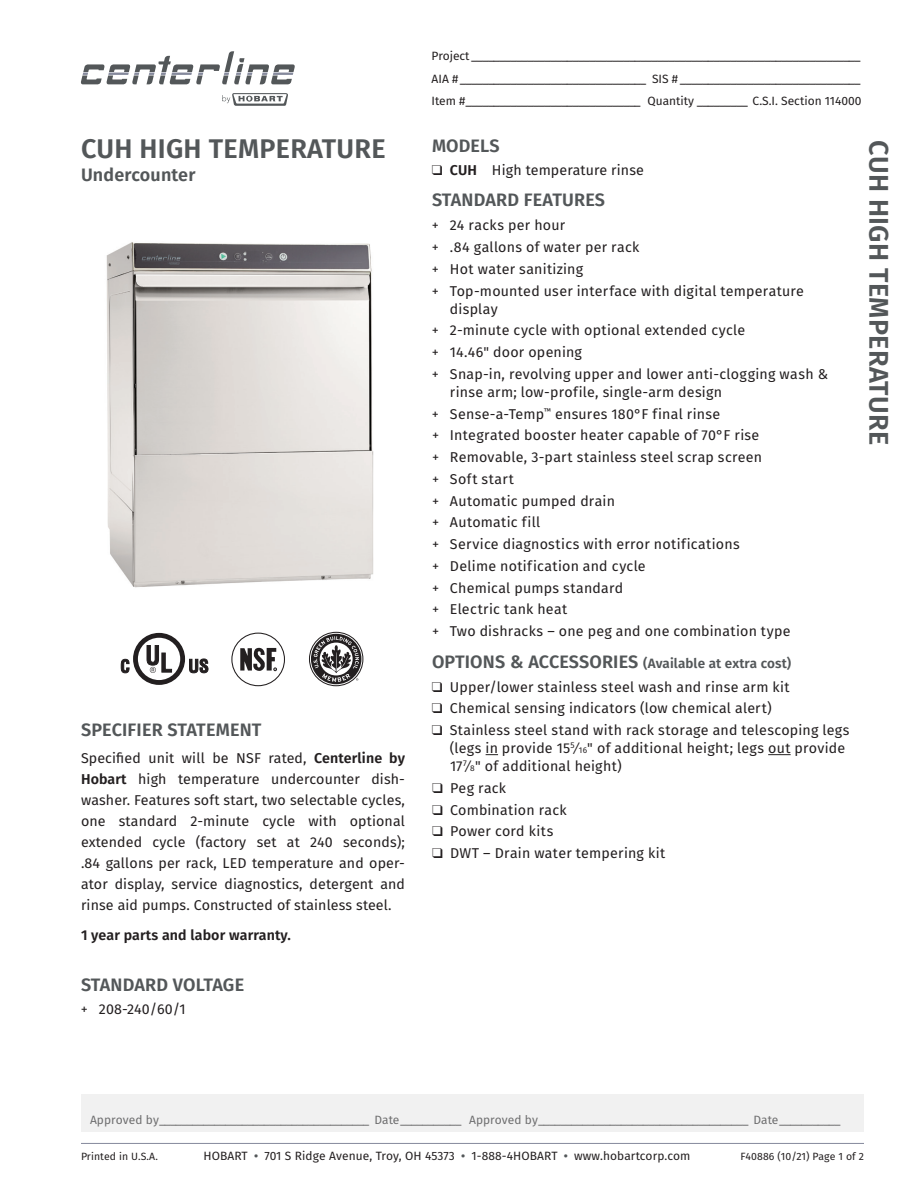
<style>
.page{position:relative;width:918px;height:1188px;background:#fff}
.page>*{position:absolute;margin:0;border:0;box-sizing:border-box;transform-origin:0 0}
.t1{font:600 27px "Fira Sans";letter-spacing:.01em;color:#535759}
.t2{font:600 18px "Fira Sans";letter-spacing:.01em;color:#535759}
.t3{font:14.25px/21.8px "Fira Sans";letter-spacing:.015em;color:#231f20}
.t4{font:600 14.25px "Fira Sans";letter-spacing:.01em;color:#231f20}
.t5{font:600 13.5px "Fira Sans";letter-spacing:.01em;color:#535759}
.t6{font:12px/22.5px "Fira Sans";color:#231f20;text-align:justify}
.t7{font:12px "Fira Sans";letter-spacing:.005em;color:#6e6e6f}
.t8{font:10.5px "Fira Sans";letter-spacing:.01em;color:#231f20}
.s1{font-weight:600}
.s2{font-style:inherit}
.s3{font-size:18px}
.s4{font-size:8.25px}
.s5{font-weight:600;color:#535759}
</style>
<div class="page">
<div style="left:81px;top:1094px;width:783px;height:38px;background:#f1f1f1"></div>
<hr style="left:81px;top:1143px;width:783px;height:1px;background:#85899c">
<svg style="left:222px;top:93px;width:66px;height:13px"></svg>
<svg style="left:81px;top:51px;width:214px;height:33px"></svg>
<svg style="left:486px;top:754px;width:12px;height:1px"></svg>
<svg style="left:768px;top:754px;width:23px;height:1px"></svg>
<div style="left:231px;top:633px;width:54px;height:53px;border:1px solid #231f20;border-radius:50%"></div>
<svg style="left:240px;top:647px;width:37px;height:24px"></svg>
<div style="left:133px;top:633px;width:52px;height:52px;border:5px solid #231f20;border-radius:50%"></div>
<svg style="left:146px;top:645px;width:26px;height:28px"></svg>
<svg style="left:121px;top:658px;width:9px;height:16px"></svg>
<svg style="left:189px;top:658px;width:20px;height:16px"></svg>
<svg style="left:309px;top:632px;width:54px;height:54px"></svg>
<img style="left:106px;top:242px;width:268px;height:346px">
<h1 class="t1" style="left:81px;top:127px;width:306px">CUH HIGH TEMPERATURE</h1>
<p class="t2" style="left:81px;top:160px;width:116px">Undercounter</p>
<p class="t2" style="left:81px;top:715px;width:182px">SPECIFIER STATEMENT</p>
<p class="t3" style="left:81px;top:747px;width:326px;line-height:21px;text-align:justify">Specified unit will be NSF rated, <span class="s1">Centerline by Hobart</span> high temperature undercounter dish&shy;washer. Features soft start, two selectable cycles, one standard 2-minute cycle with optional extended cycle (factory set at 240 seconds); .84 gallons per rack, LED temperature and oper&shy;ator display, service diagnostics, detergent and rinse aid pumps. Constructed of stainless steel.</p>
<p class="t4" style="left:81px;top:923px;width:211px">1 year parts and labor warranty.</p>
<p class="t2" style="left:81px;top:970px;width:165px">STANDARD VOLTAGE</p>
<p class="t3" style="left:81px;top:998px;width:106px"><span class="s2">+</span> 208-240/60/1</p>
<p class="t6" style="left:432px;top:45px;width:431px">Project _____________________________________________________________________ AIA # _________________________________ SIS # ________________________________ Item #_______________________________ Quantity _________ C.S.I. Section 114000</p>
<p class="t2" style="left:432px;top:131px;width:69px">MODELS</p>
<p class="t3" style="left:432px;top:159px;width:213px">❑ <span class="s1">CUH</span> High temperature rinse</p>
<p class="t2" style="left:432px;top:185px;width:175px">STANDARD FEATURES</p>
<p class="t3" style="left:432px;top:214px;width:374px"><span class="s2">+</span> 24 racks per hour<br><span class="s2">+</span> .84 gallons of water per rack<br><span class="s2">+</span> Hot water sanitizing<br><span class="s2">+</span> Top-mounted user interface with digital temperature</p>
<p class="t3" style="left:432px;top:297px;width:398px;text-indent:18px">display<br><span class="s2">+</span> 2-minute cycle with optional extended cycle<br><span class="s2">+</span> 14.46" door opening<br><span class="s2">+</span> Snap-in, revolving upper and lower anti-clogging wash &amp;</p>
<p class="t3" style="left:432px;top:381px;width:360px;text-indent:18px">rinse arm; low-profile, single-arm design<br><span class="s2">+</span> Sense-a-Temp<sup>™</sup> ensures 180°F final rinse<br><span class="s2">+</span> Integrated booster heater capable of 70°F rise<br><span class="s2">+</span> Removable, 3-part stainless steel scrap screen<br><span class="s2">+</span> Soft start<br><span class="s2">+</span> Automatic pumped drain<br><span class="s2">+</span> Automatic fill<br><span class="s2">+</span> Service diagnostics with error notifications<br><span class="s2">+</span> Delime notification and cycle<br><span class="s2">+</span> Chemical pumps standard<br><span class="s2">+</span> Electric tank heat<br><span class="s2">+</span> Two dishracks – one peg and one combination type</p>
<p class="t5" style="left:432px;top:652px;width:361px"><span class="s3">OPTIONS &amp; ACCESSORIES</span> (Available at extra cost)</p>
<p class="t3" style="left:432px;top:676px;width:359px">❑ Upper/lower stainless steel wash and rinse arm kit</p>
<p class="t3" style="left:432px;top:697px;width:341px">❑ Chemical sensing indicators (low chemical alert)</p>
<p class="t3" style="left:450px;top:721px;width:401px;line-height:18px;text-indent:-18px">❑ Stainless steel stand with rack storage and telescoping legs (legs in provide 15<sup>5</sup>⁄ <span class="s4">16</span>" of additional height; legs out provide<br>17<sup>7</sup>⁄<span class="s4">8</span>" of additional height)</p>
<p class="t3" style="left:432px;top:777px;width:76px">❑ Peg rack</p>
<p class="t3" style="left:432px;top:798px;width:136px">❑ Combination rack</p>
<p class="t3" style="left:432px;top:820px;width:123px">❑ Power cord kits</p>
<p class="t3" style="left:432px;top:842px;width:235px">❑ DWT – Drain water tempering kit</p>
<h1 class="t1" style="left:901px;top:140px;width:306px;rotate:90deg">CUH HIGH TEMPERATURE</h1>
<p class="t7" style="left:90px;top:1110px;width:752px">Approved by______________________________________ Date___________ Approved by______________________________________ Date___________</p>
<p class="t8" style="left:81px;top:1149px;width:78px">Printed in U.S.A.</p>
<p class="t6" style="left:203px;top:1145px;width:488px">HOBART <span class="s5">•</span> 701 S Ridge Avenue, Troy, OH 45373 <span class="s5">•</span> 1-888-4HOBART <span class="s5">•</span> www.hobartcorp.com</p>
<p class="t8" style="left:741px;top:1149px;width:125px">F40886 (10/21) Page 1 of 2</p>
</div>
